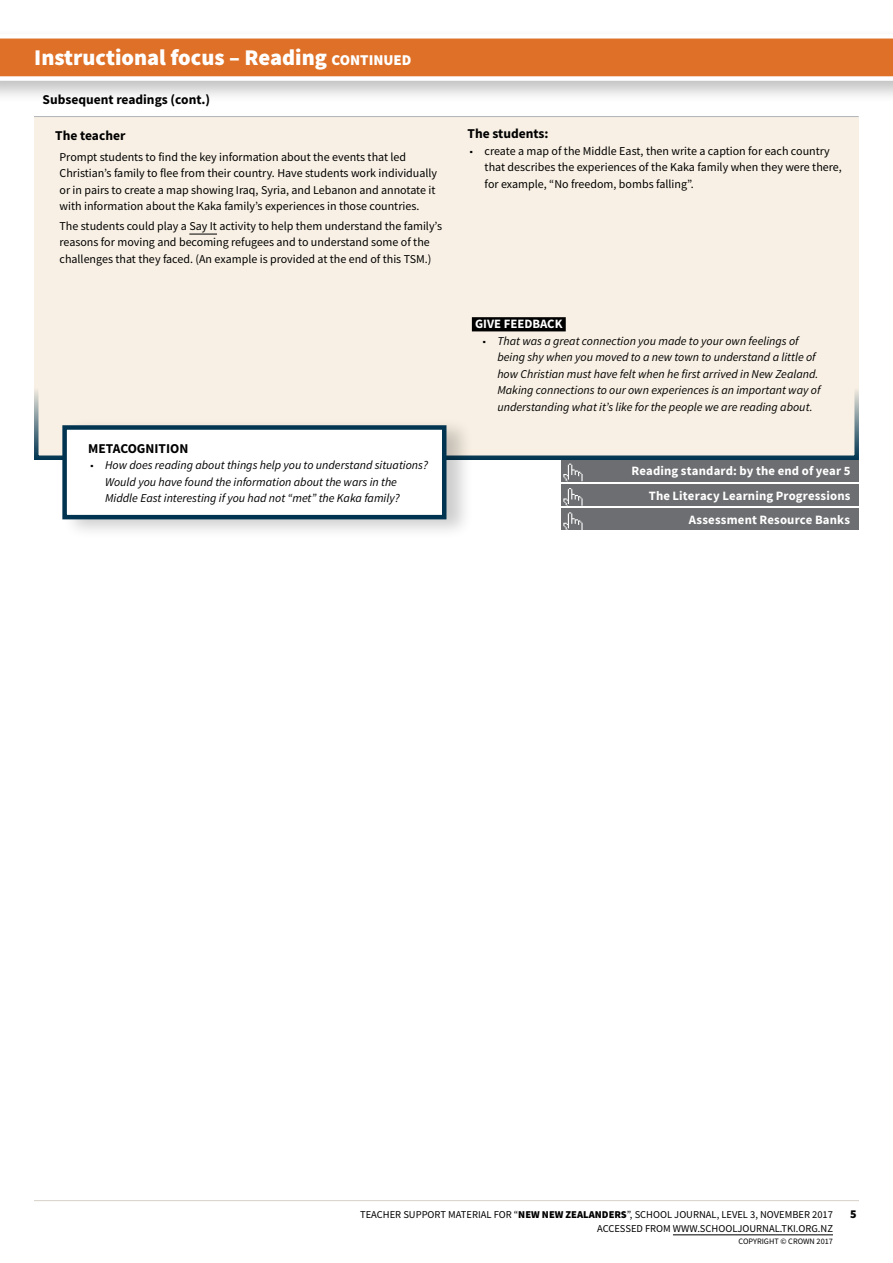
<style>
.page{position:relative;width:893px;height:1263px;background:#fff}
.page>*{position:absolute;margin:0;border:0;box-sizing:border-box;transform-origin:0 0}
.t1{font:900 22.5px "Source Sans Pro";color:#fff}
.t2{font:700 13.5px "Source Sans Pro";color:#000}
.t3{font:700 12.75px/24.3px "Source Sans Pro";letter-spacing:.01em;color:#fff;text-align:right}
.t4{font:12px/16.5px "Source Sans Pro";color:#000}
.t5{font:italic 12px/16.5px "Source Sans Pro";color:#000}
.t6{font:900 12px "Source Sans Pro";color:#000}
.t7{font:10.5px "Source Sans Pro";color:#000}
.t8{font:8.25px "Source Sans Pro";color:#000}
.s1{font-size:15px}
.s2{font-weight:900}
</style>
<div class="page">
<hr style="left:34px;top:1200px;width:825px;height:1px;background:#d6d1c8">
<hr style="left:673px;top:1234px;width:160px;height:1px;background:#000">
<div style="left:34px;top:57px;width:825px;height:403px;background:#f8f0e4"></div>
<div style="left:34px;top:375px;width:825px;height:85px;border:4px solid #003450"></div>
<div style="left:34px;top:81px;width:825px;height:36px;background:#fff"></div>
<hr style="left:34px;top:116px;width:825px;height:1px;background:#b1b4b6">
<svg style="left:189px;top:234px;width:28px;height:1px"></svg>
<div style="left:472px;top:317px;width:94px;height:14px;background:#000"></div>
<div style="left:61px;top:417px;width:413px;height:123px;background:#000;opacity:.2"></div>
<div style="left:65px;top:427px;width:379px;height:90px;background:#fff"></div>
<div style="left:62px;top:425px;width:384px;height:94px;border:4px solid #003450"></div>
<div style="left:585px;top:484px;width:274px;height:22px;background:#6d6e71"></div>
<div style="left:561px;top:484px;width:27px;height:22px;background:#6d6e71"></div>
<svg style="left:563px;top:488px;width:20px;height:18px"></svg>
<div style="left:585px;top:509px;width:274px;height:21px;background:#6d6e71"></div>
<div style="left:561px;top:509px;width:27px;height:21px;background:#6d6e71"></div>
<svg style="left:563px;top:512px;width:20px;height:18px"></svg>
<div style="left:0;top:28px;width:893px;height:75px;background:#000;opacity:.25"></div>
<svg style="left:0;top:34px;width:893px;height:47px;background:#e48b51"></svg>
<div style="left:583px;top:460px;width:276px;height:21px;background:#6d6e71"></div>
<div style="left:561px;top:460px;width:27px;height:21px;background:#6d6e71"></div>
<svg style="left:563px;top:464px;width:20px;height:17px"></svg>
<h1 class="t1" style="left:34px;top:42px;width:379px">Instructional focus – Reading <span class="s1">CONTINUED</span></h1>
<p class="t2" style="left:43px;top:90px;width:169px">Subsequent readings (cont.)</p>
<p class="t2" style="left:55px;top:126px;width:72px">The teacher</p>
<p class="t4" style="left:60px;top:148px;width:379px">Prompt students to find the key information about the events that led Christian’s family to flee from their country. Have students work individually or in pairs to create a map showing Iraq, Syria, and Lebanon and annotate it with information about the Kaka family’s experiences in those countries.</p>
<p class="t4" style="left:60px;top:217px;width:384px">The students could play a Say It activity to help them understand the family’s reasons for moving and becoming refugees and to understand some of the challenges that they faced. (An example is provided at the end of this TSM.)</p>
<p class="t2" style="left:88px;top:439px;width:102px">METACOGNITION</p>
<p class="t5" style="left:105px;top:457px;width:324px;text-indent:-17px">▪ How does reading about things help you to understand situations?<br>Would you have found the information about the wars in the<br>Middle East interesting if you had not “met” the Kaka family?</p>
<p class="t2" style="left:468px;top:125px;width:82px">The students:</p>
<p class="t4" style="left:485px;top:143px;width:359px;text-indent:-17px">▪ create a map of the Middle East, then write a caption for each country that describes the experiences of the Kaka family when they were there, for example, “No freedom, bombs falling”.</p>
<p class="t3" style="left:475px;top:312px;width:89px">GIVE FEEDBACK</p>
<p class="t5" style="left:497px;top:333px;width:325px;text-indent:-17px">▪ That was a great connection you made to your own feelings of being shy when you moved to a new town to understand a little of how Christian must have felt when he first arrived in New Zealand.<br>Making connections to our own experiences is an important way of understanding what it’s like for the people we are reading about.</p>
<p class="t3" style="left:631px;top:459px;width:220px">Reading standard: by the end of year 5</p>
<p class="t3" style="left:649px;top:483px;width:203px">The Literacy Learning Progressions<br>Assessment Resource Banks</p>
<p class="t7" style="left:360px;top:1208px;width:474px">TEACHER SUPPORT MATERIAL FOR “<span class="s2">NEW NEW ZEALANDERS</span>”, SCHOOL JOURNAL, LEVEL 3, NOVEMBER 2017</p>
<p class="t6" style="left:850px;top:1206px;width:8px">5</p>
<p class="t7" style="left:597px;top:1222px;width:237px">ACCESSED FROM WWW.SCHOOLJOURNAL.TKI.ORG.NZ</p>
<p class="t8" style="left:739px;top:1236px;width:96px">COPYRIGHT © CROWN 2017</p>
</div>
